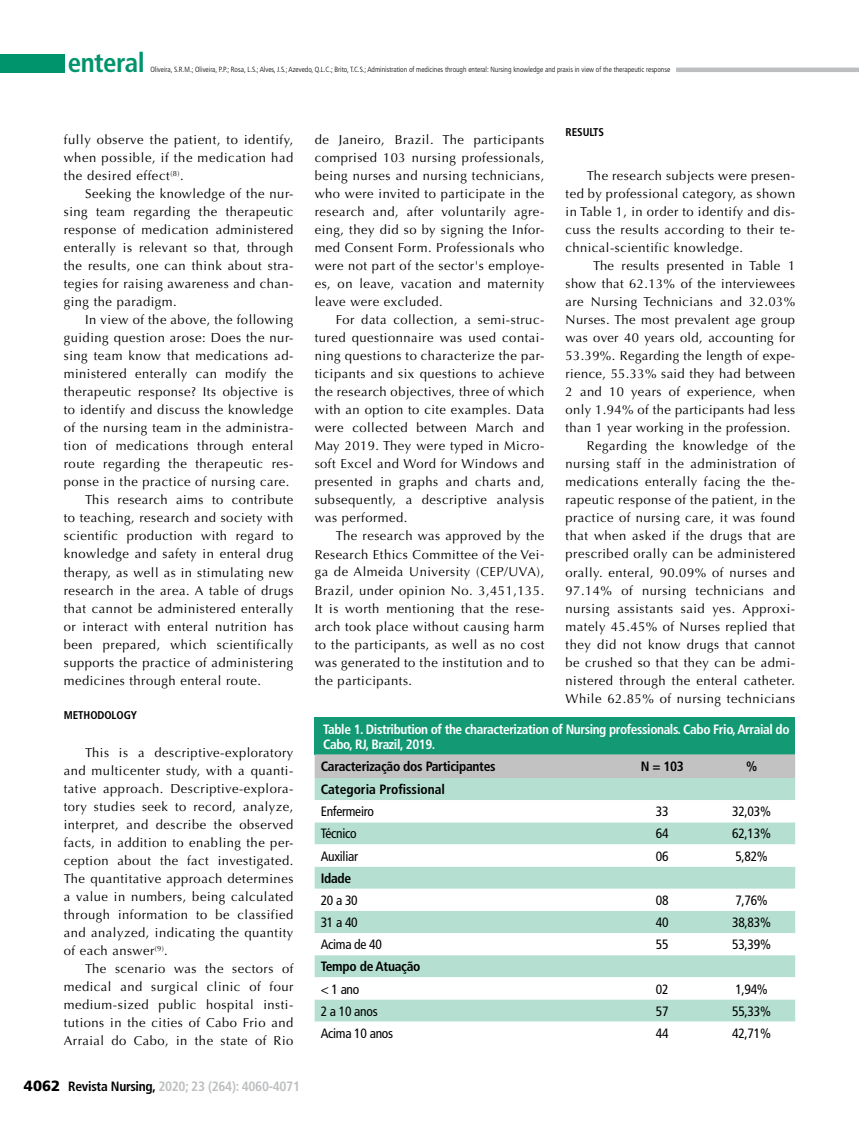
<style>
.page{position:relative;width:859px;height:1132px;background:#fff}
.page>*{position:absolute;margin:0;border:0;box-sizing:border-box;transform-origin:0 0}
.t1{font:700 condensed 27px "Frutiger LT Std";letter-spacing:-.02em;color:#00946c}
.t2{font:condensed 13.5px "Frutiger LT Std";letter-spacing:-.02em;color:#000}
.t3{font:700 condensed 13.5px/15px "Frutiger LT Std";letter-spacing:-.03em;color:#fff}
.t4{font:700 condensed 13.5px "Frutiger LT Std";letter-spacing:-.02em;color:#000}
.t5{font:700 condensed 13.5px "Frutiger LT Std";letter-spacing:-.02em;color:#bcbec0}
.t6{font:700 condensed 13.5px "Frutiger LT Std";color:#000}
.t7{font:12.9px/18px "Optima LT Std";letter-spacing:.04em;color:#000;text-align:justify}
.t8{font:700 condensed 11.25px "Frutiger LT Std";letter-spacing:-.005em;color:#000}
.t9{font:300 condensed 7.5px "Frutiger LT Std";color:#000}
.s1{font-weight:900;font-stretch:normal;font-size:14.85px;color:#000}
.s2{color:#000}
</style>
<div class="page">
<div style="left:0;top:54px;width:65px;height:18px;background:#00946c"></div>
<hr style="left:676px;top:68px;width:183px;height:4px;background:#bcbec0">
<div style="left:315px;top:717px;width:480px;height:37px;background:#139a74"></div>
<div style="left:315px;top:754px;width:480px;height:23px;background:#c2c2c2"></div>
<div style="left:315px;top:777px;width:480px;height:23px;background:#b4dfd1"></div>
<svg style="left:315px;top:822px;width:480px;height:200px;fill:#b4dfd1"></svg>
<h1 class="t1" style="left:68px;top:47px;width:79px">enteral</h1>
<p class="t9" style="left:150px;top:65px;width:521px">Oliveira, S.R.M.; Oliveira, P.P.; Rosa, L.S.; Alves, J.S.; Azevedo, Q.L.C.; Brito, T.C.S.; Administration of medicines through enteral: Nursing knowledge and praxis in view of the therapeutic response</p>
<p class="t7" style="left:64px;top:131px;width:231px">fully observe the patient, to identify, when possible, if the medication had the desired effect<sup>(8)</sup>.</p>
<p class="t7" style="left:64px;top:185px;width:231px;text-indent:21px">Seeking the knowledge of the nur&shy;sing team regarding the therapeutic response of medication administered enterally is relevant so that, through the results, one can think about stra&shy;tegies for raising awareness and chan&shy;ging the paradigm.</p>
<p class="t7" style="left:85px;top:311px;width:210px">In view of the above, the following</p>
<p class="t7" style="left:64px;top:329px;width:231px">guiding question arose: Does the nur-</p>
<p class="t7" style="left:64px;top:347px;width:231px">sing team know that medications ad-</p>
<p class="t7" style="left:64px;top:365px;width:231px">ministered enterally can modify the</p>
<p class="t7" style="left:64px;top:383px;width:231px">therapeutic response? Its objective is</p>
<p class="t7" style="left:64px;top:401px;width:231px">to identify and discuss the knowledge</p>
<p class="t7" style="left:64px;top:419px;width:231px">of the nursing team in the administra-</p>
<p class="t7" style="left:64px;top:437px;width:231px">tion of medications through enteral</p>
<p class="t7" style="left:64px;top:455px;width:231px">route regarding the therapeutic res-</p>
<p class="t7" style="left:64px;top:473px;width:227px">ponse in the practice of nursing care.</p>
<p class="t7" style="left:85px;top:491px;width:210px">This research aims to contribute</p>
<p class="t7" style="left:64px;top:509px;width:231px">to teaching, research and society with</p>
<p class="t7" style="left:64px;top:527px;width:231px">scientific production with regard to</p>
<p class="t7" style="left:64px;top:545px;width:231px">knowledge and safety in enteral drug</p>
<p class="t7" style="left:64px;top:563px;width:231px">therapy, as well as in stimulating new</p>
<p class="t7" style="left:64px;top:581px;width:231px">research in the area. A table of drugs</p>
<p class="t7" style="left:64px;top:599px;width:231px">that cannot be administered enterally</p>
<p class="t7" style="left:64px;top:617px;width:231px">or interact with enteral nutrition has</p>
<p class="t7" style="left:64px;top:635px;width:231px">been prepared, which scientifically</p>
<p class="t7" style="left:64px;top:653px;width:231px">supports the practice of administering</p>
<p class="t7" style="left:64px;top:671px;width:199px">medicines through enteral route.</p>
<p class="t8" style="left:64px;top:708px;width:75px">METHODOLOGY</p>
<p class="t7" style="left:64px;top:743px;width:231px;text-indent:21px">This is a descriptive-exploratory and multicenter study, with a quanti&shy;tative approach. Descriptive-explora&shy;tory studies seek to record, analyze, interpret, and describe the observed facts, in addition to enabling the per&shy;ception about the fact investigated.<br>The quantitative approach determines a value in numbers, being calculated through information to be classified and analyzed, indicating the quantity of each answer<sup>(9)</sup>.</p>
<p class="t7" style="left:64px;top:959px;width:231px;text-indent:21px">The scenario was the sectors of medical and surgical clinic of four medium-sized public hospital insti&shy;tutions in the cities of Cabo Frio and Arraial do Cabo, in the state of Rio</p>
<p class="t5" style="left:24px;top:1077px;width:277px"><span class="s1">4062</span> <span class="s2">Revista Nursing,</span> 2020; 23 (264): 4060-4071</p>
<p class="t8" style="left:566px;top:125px;width:40px">RESULTS</p>
<p class="t7" style="left:566px;top:167px;width:231px;text-indent:21px">The research subjects were presen&shy;ted by professional category, as shown in Table 1, in order to identify and dis&shy;cuss the results according to their te&shy;chnical-scientific knowledge.</p>
<p class="t7" style="left:593px;top:257px;width:204px">The results presented in Table 1</p>
<p class="t7" style="left:566px;top:275px;width:231px">show that 62.13% of the interviewees</p>
<p class="t7" style="left:566px;top:293px;width:231px">are Nursing Technicians and 32.03%</p>
<p class="t7" style="left:566px;top:311px;width:231px">Nurses. The most prevalent age group</p>
<p class="t7" style="left:566px;top:329px;width:231px">was over 40 years old, accounting for</p>
<p class="t7" style="left:566px;top:347px;width:231px">53.39%. Regarding the length of expe-</p>
<p class="t7" style="left:566px;top:365px;width:231px">rience, 55.33% said they had between</p>
<p class="t7" style="left:566px;top:383px;width:231px">2 and 10 years of experience, when</p>
<p class="t7" style="left:566px;top:401px;width:231px">only 1.94% of the participants had less</p>
<p class="t7" style="left:566px;top:419px;width:226px">than 1 year working in the profession.</p>
<p class="t7" style="left:587px;top:437px;width:210px">Regarding the knowledge of the</p>
<p class="t7" style="left:566px;top:455px;width:231px">nursing staff in the administration of</p>
<p class="t7" style="left:566px;top:473px;width:231px">medications enterally facing the the-</p>
<p class="t7" style="left:566px;top:491px;width:231px">rapeutic response of the patient, in the</p>
<p class="t7" style="left:566px;top:509px;width:231px">practice of nursing care, it was found</p>
<p class="t7" style="left:566px;top:527px;width:231px">that when asked if the drugs that are</p>
<p class="t7" style="left:566px;top:545px;width:231px">prescribed orally can be administered</p>
<p class="t7" style="left:566px;top:563px;width:231px">orally. enteral, 90.09% of nurses and</p>
<p class="t7" style="left:566px;top:581px;width:231px">97.14% of nursing technicians and</p>
<p class="t7" style="left:566px;top:599px;width:231px">nursing assistants said yes. Approxi-</p>
<p class="t7" style="left:566px;top:617px;width:231px">mately 45.45% of Nurses replied that</p>
<p class="t7" style="left:566px;top:635px;width:231px">they did not know drugs that cannot</p>
<p class="t7" style="left:566px;top:653px;width:231px">be crushed so that they can be admi-</p>
<p class="t7" style="left:566px;top:671px;width:231px">nistered through the enteral catheter.</p>
<p class="t7" style="left:566px;top:689px;width:231px">While 62.85% of nursing technicians</p>
<p class="t3" style="left:323px;top:721px;width:468px">Table 1. Distribution of the characterization of Nursing professionals. Cabo Frio, Arraial do<br>Cabo, RJ, Brazil, 2019.</p>
<p class="t4" style="left:321px;top:758px;width:177px">Caracterização dos Participantes</p>
<p class="t4" style="left:641px;top:758px;width:45px">N = 103</p>
<p class="t4" style="left:746px;top:758px;width:13px">%</p>
<p class="t6" style="left:321px;top:781px;width:126px">Categoria Profissional</p>
<p class="t2" style="left:321px;top:803px;width:55px">Enfermeiro</p>
<p class="t2" style="left:656px;top:803px;width:14px">33</p>
<p class="t2" style="left:732px;top:803px;width:40px">32,03%</p>
<p class="t2" style="left:321px;top:825px;width:37px">Técnico</p>
<p class="t2" style="left:656px;top:825px;width:14px">64</p>
<p class="t2" style="left:732px;top:825px;width:40px">62,13%</p>
<p class="t2" style="left:321px;top:847px;width:39px">Auxiliar</p>
<p class="t2" style="left:656px;top:847px;width:14px">06</p>
<p class="t2" style="left:735px;top:847px;width:34px">5,82%</p>
<p class="t4" style="left:321px;top:869px;width:32px">Idade</p>
<p class="t2" style="left:321px;top:892px;width:39px">20 a 30</p>
<p class="t2" style="left:656px;top:892px;width:14px">08</p>
<p class="t2" style="left:735px;top:892px;width:34px">7,76%</p>
<p class="t2" style="left:321px;top:914px;width:39px">31 a 40</p>
<p class="t2" style="left:656px;top:914px;width:14px">40</p>
<p class="t2" style="left:732px;top:914px;width:40px">38,83%</p>
<p class="t2" style="left:321px;top:936px;width:63px">Acima de 40</p>
<p class="t2" style="left:656px;top:936px;width:14px">55</p>
<p class="t2" style="left:732px;top:936px;width:40px">53,39%</p>
<p class="t4" style="left:321px;top:958px;width:101px">Tempo de Atuação</p>
<p class="t2" style="left:321px;top:980px;width:40px">&lt; 1 ano</p>
<p class="t2" style="left:656px;top:980px;width:14px">02</p>
<p class="t2" style="left:735px;top:980px;width:34px">1,94%</p>
<p class="t2" style="left:321px;top:1002px;width:58px">2 a 10 anos</p>
<p class="t2" style="left:656px;top:1002px;width:14px">57</p>
<p class="t2" style="left:732px;top:1002px;width:40px">55,33%</p>
<p class="t2" style="left:321px;top:1024px;width:74px">Acima 10 anos</p>
<p class="t2" style="left:656px;top:1024px;width:14px">44</p>
<p class="t2" style="left:732px;top:1024px;width:40px">42,71%</p>
<p class="t7" style="left:315px;top:131px;width:231px">de Janeiro, Brazil. The participants comprised 103 nursing professionals, being nurses and nursing technicians, who were invited to participate in the research and, after voluntarily agre&shy;eing, they did so by signing the Infor&shy;med Consent Form. Professionals who were not part of the sector's employe&shy;es, on leave, vacation and maternity leave were excluded.</p>
<p class="t7" style="left:315px;top:311px;width:231px;text-indent:21px">For data collection, a semi-struc&shy;tured questionnaire was used contai&shy;ning questions to characterize the par&shy;ticipants and six questions to achieve the research objectives, three of which with an option to cite examples. Data were collected between March and May 2019. They were typed in Micro&shy;soft Excel and Word for Windows and presented in graphs and charts and, subsequently, a descriptive analysis was performed.</p>
<p class="t7" style="left:315px;top:527px;width:231px;text-indent:21px">The research was approved by the Research Ethics Committee of the Vei&shy;ga de Almeida University (CEP/UVA), Brazil, under opinion No. 3,451,135.<br>It is worth mentioning that the rese&shy;arch took place without causing harm to the participants, as well as no cost was generated to the institution and to the participants.</p>
</div>
